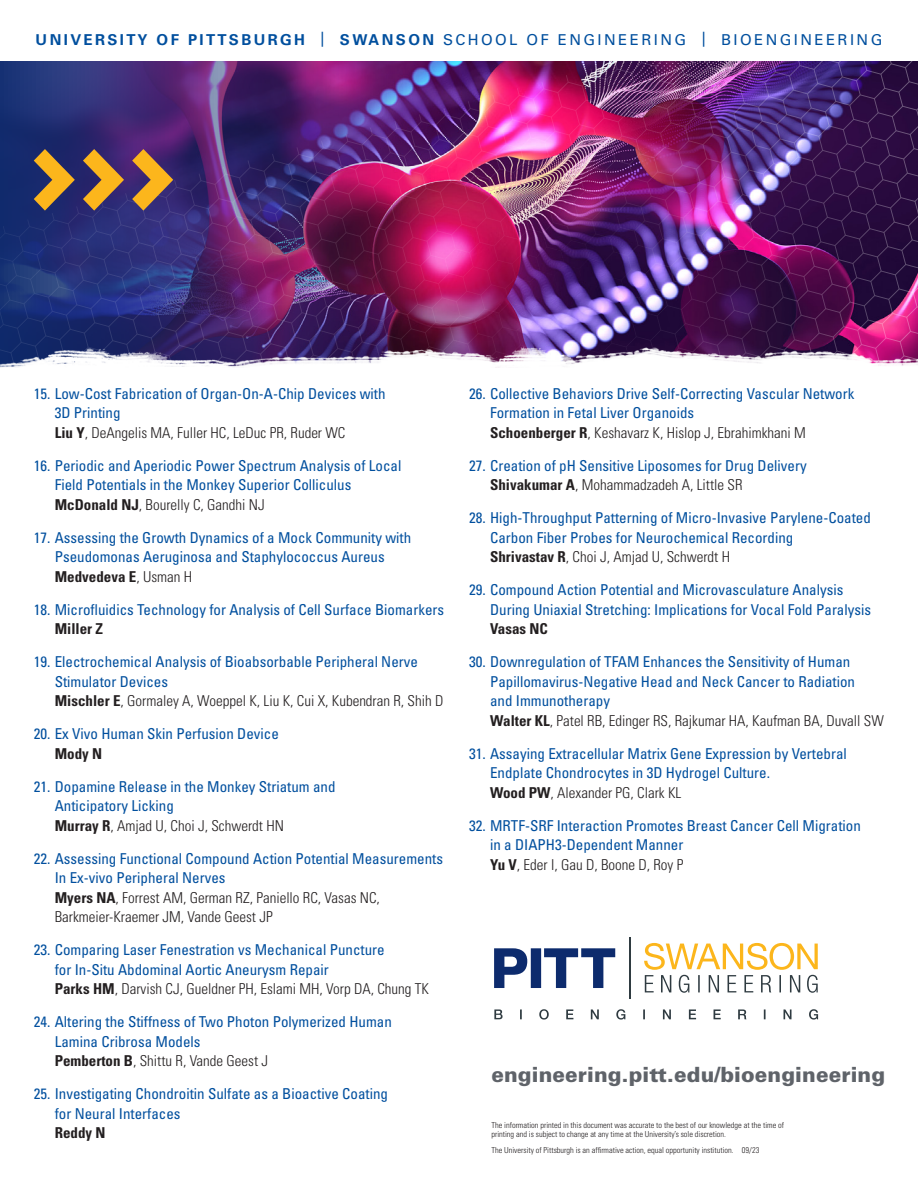
<style>
.page{position:relative;width:918px;height:1188px;background:#fff}
.page>*{position:absolute;margin:0;border:0;box-sizing:border-box;transform-origin:0 0}
.t1{font:900 21px "Univers LT Std";letter-spacing:.005em;color:#5f6369}
.t2{font:condensed 15px/19.5px "Univers LT Std";color:#014f9e}
.t3{font:15px "Univers LT Std";letter-spacing:.16em;color:#014f9e}
.t4{font:700 condensed 15px "Univers LT Std";color:#231f20}
.t5{font:300 condensed 8.25px/9px "Univers LT Std";color:#231f20}
.s1{font-weight:700}
.s2{font-weight:700;color:#231f20}
.s3{font-weight:300;color:#231f20}
</style>
<div class="page">
<img style="left:0;top:62px;width:321px;height:79px">
<img style="left:321px;top:61px;width:392px;height:279px">
<img style="left:713px;top:61px;width:205px;height:279px">
<img style="left:0;top:141px;width:435px;height:199px">
<img style="left:0;top:340px;width:918px;height:28px">
<svg style="left:83px;top:149px;width:41px;height:62px;background:#8a654b"></svg>
<svg style="left:34px;top:149px;width:41px;height:62px;background:#7e6648"></svg>
<svg style="left:132px;top:149px;width:41px;height:62px;background:#90664d"></svg>
<svg style="left:494px;top:948px;width:121px;height:40px"></svg>
<svg style="left:644px;top:943px;width:174px;height:50px"></svg>
<hr style="left:629px;top:937px;width:2px;height:61px;background:#2f3b41">
<svg style="left:494px;top:1009px;width:324px;height:11px"></svg>
<p class="t3" style="left:36px;top:30px;width:848px"><span class="s1">UNIVERSITY OF PITTSBURGH</span> | <span class="s1">SWANSON</span> SCHOOL OF ENGINEERING | BIOENGINEERING</p>
<p class="t2" style="left:55px;top:383px;width:332px;text-indent:-21px">15. Low-Cost Fabrication of Organ-On-A-Chip Devices with<br>3D Printing<br><span class="s2">Liu Y</span><span class="s3">, DeAngelis MA, Fuller HC, LeDuc PR, Ruder WC</span></p>
<p class="t2" style="left:55px;top:455px;width:348px;text-indent:-21px">16. Periodic and Aperiodic Power Spectrum Analysis of Local<br>Field Potentials in the Monkey Superior Colliculus<br><span class="s2">McDonald NJ</span><span class="s3">, Bourelly C, Gandhi NJ</span></p>
<p class="t2" style="left:55px;top:527px;width:358px;text-indent:-21px">17. Assessing the Growth Dynamics of a Mock Community with<br>Pseudomonas Aeruginosa and Staphylococcus Aureus<br><span class="s2">Medvedeva E</span><span class="s3">, Usman H</span></p>
<p class="t2" style="left:34px;top:599px;width:412px">18. Microfluidics Technology for Analysis of Cell Surface Biomarkers</p>
<p class="t4" style="left:55px;top:620px;width:50px">Miller Z</p>
<p class="t2" style="left:55px;top:652px;width:390px;text-indent:-21px">19. Electrochemical Analysis of Bioabsorbable Peripheral Nerve<br>Stimulator Devices<br><span class="s2">Mischler E</span><span class="s3">, Gormaley A, Woeppel K, Liu K, Cui X, Kubendran R, Shih D</span></p>
<p class="t2" style="left:34px;top:724px;width:247px">20. Ex Vivo Human Skin Perfusion Device</p>
<p class="t4" style="left:55px;top:744px;width:49px">Mody N</p>
<p class="t2" style="left:55px;top:776px;width:282px;text-indent:-21px">21. Dopamine Release in the Monkey Striatum and<br>Anticipatory Licking<br><span class="s2">Murray R</span><span class="s3">, Amjad U, Choi J, Schwerdt HN</span></p>
<p class="t2" style="left:55px;top:848px;width:390px;text-indent:-21px">22. Assessing Functional Compound Action Potential Measurements In Ex-vivo Peripheral Nerves<br><span class="s2">Myers NA</span><span class="s3">, Forrest AM, German RZ, Paniello RC, Vasas NC, Barkmeier-Kraemer JM, Vande Geest JP</span></p>
<p class="t2" style="left:55px;top:940px;width:376px;text-indent:-21px">23. Comparing Laser Fenestration vs Mechanical Puncture<br>for In-Situ Abdominal Aortic Aneurysm Repair<br><span class="s2">Parks HM</span><span class="s3">, Darvish CJ, Gueldner PH, Eslami MH, Vorp DA, Chung TK</span></p>
<p class="t2" style="left:55px;top:1012px;width:339px;text-indent:-21px">24. Altering the Stiffness of Two Photon Polymerized Human<br>Lamina Cribrosa Models<br><span class="s2">Pemberton B</span><span class="s3">, Shittu R, Vande Geest J</span></p>
<p class="t2" style="left:55px;top:1084px;width:335px;text-indent:-21px">25. Investigating Chondroitin Sulfate as a Bioactive Coating for Neural Interfaces</p>
<p class="t4" style="left:55px;top:1124px;width:52px">Reddy N</p>
<p class="t2" style="left:490px;top:383px;width:366px;text-indent:-21px">26. Collective Behaviors Drive Self-Correcting Vascular Network<br>Formation in Fetal Liver Organoids<br><span class="s2">Schoenberger R</span><span class="s3">, Keshavarz K, Hislop J, Ebrahimkhani M</span></p>
<p class="t2" style="left:490px;top:455px;width:318px;text-indent:-21px">27. Creation of pH Sensitive Liposomes for Drug Delivery<br><span class="s2">Shivakumar A</span><span class="s3">, Mohammadzadeh A, Little SR</span></p>
<p class="t2" style="left:490px;top:508px;width:382px;text-indent:-21px">28. High-Throughput Patterning of Micro-Invasive Parylene-Coated<br>Carbon Fiber Probes for Neurochemical Recording<br><span class="s2">Shrivastav R</span><span class="s3">, Choi J, Amjad U, Schwerdt H</span></p>
<p class="t2" style="left:490px;top:580px;width:383px;text-indent:-21px">29. Compound Action Potential and Microvasculature Analysis<br>During Uniaxial Stretching: Implications for Vocal Fold Paralysis</p>
<p class="t4" style="left:490px;top:620px;width:59px">Vasas NC</p>
<p class="t2" style="left:490px;top:652px;width:395px;text-indent:-21px">30. Downregulation of TFAM Enhances the Sensitivity of Human Papillomavirus-Negative Head and Neck Cancer to Radiation<br>and Immunotherapy<br><span class="s2">Walter KL</span><span class="s3">, Patel RB, Edinger RS, Rajkumar HA, Kaufman BA, Duvall SW</span></p>
<p class="t2" style="left:490px;top:743px;width:358px;text-indent:-21px">31. Assaying Extracellular Matrix Gene Expression by Vertebral<br>Endplate Chondrocytes in 3D Hydrogel Culture.<br><span class="s2">Wood PW</span><span class="s3">, Alexander PG, Clark KL</span></p>
<p class="t2" style="left:490px;top:815px;width:372px;text-indent:-21px">32. MRTF-SRF Interaction Promotes Breast Cancer Cell Migration in a DIAPH3-Dependent Manner<br><span class="s2">Yu V</span><span class="s3">, Eder I, Gau D, Boone D, Roy P</span></p>
<h1 class="t1" style="left:491px;top:1061px;width:395px">engineering.pitt.edu/bioengineering</h1>
<p class="t5" style="left:491px;top:1121px;width:294px">The information printed in this document was accurate to the best of our knowledge at the time of printing and is subject to change at any time at the University’s sole discretion.</p>
<p class="t5" style="left:491px;top:1146px;width:269px">The University of Pittsburgh is an affirmative action, equal opportunity institution. 09/23</p>
</div>
